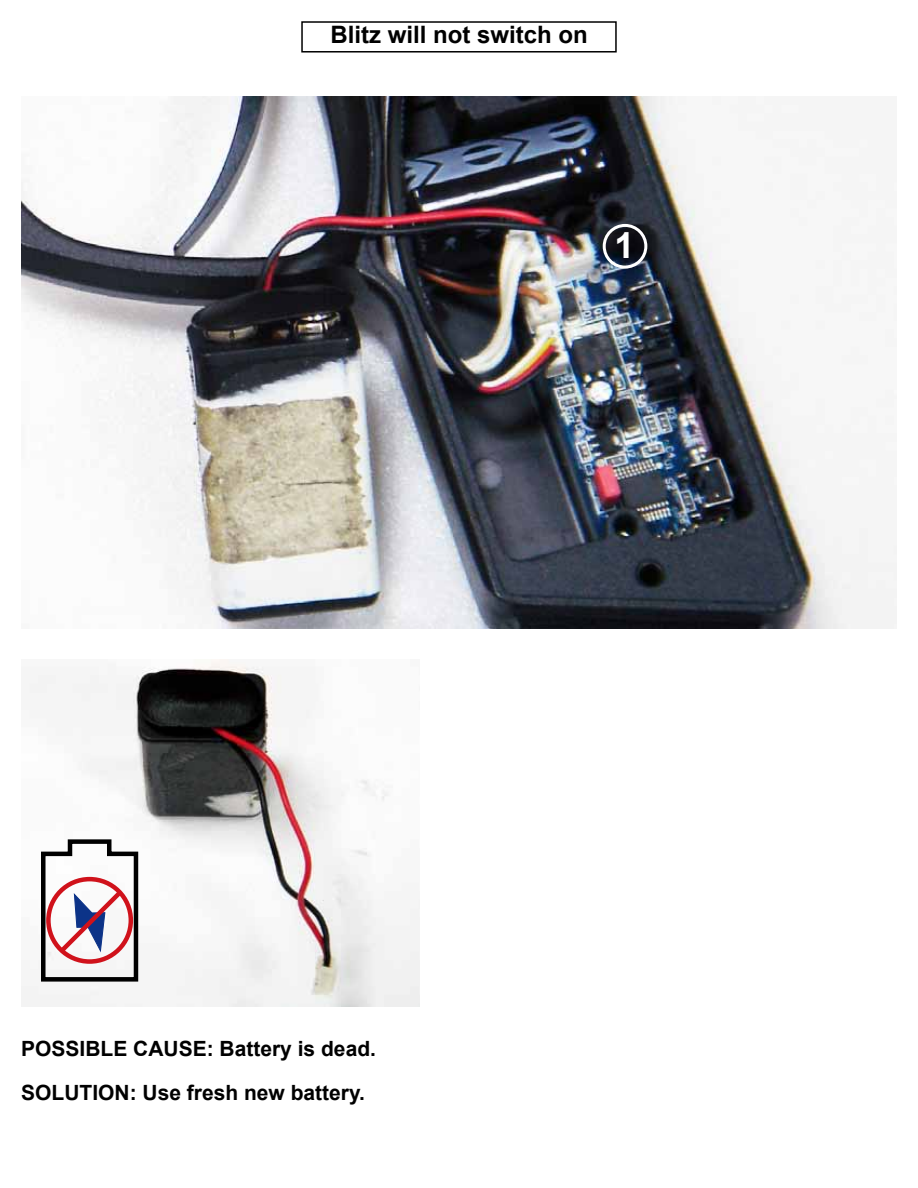
<style>
.page{position:relative;width:918px;height:1188px;background:#fff}
.page>*{position:absolute;margin:0;border:0;box-sizing:border-box;transform-origin:0 0}
.t1{font:700 36px "Arial";color:#fff}
.t2{font:700 24px "Arial";color:#000}
.t3{font:700 21px/44.7px "Arial";color:#000}
</style>
<div class="page">
<img style="left:21px;top:660px;width:398px;height:346px">
<img style="left:21px;top:97px;width:876px;height:531px">
<svg style="left:39px;top:837px;width:101px;height:147px"></svg>
<div style="left:301px;top:21px;width:316px;height:32px;border:2px solid #000"></div>
<div style="left:603px;top:224px;width:44px;height:45px;border:3px solid #fff;border-radius:50%"></div>
<p class="t2" style="left:330px;top:19px;width:259px">Blitz will not switch on</p>
<h1 class="t1" style="left:614px;top:222px;width:22px">1</h1>
<p class="t3" style="left:21px;top:1027px;width:356px">POSSIBLE CAUSE: Battery is dead.<br>SOLUTION: Use fresh new battery.</p>
</div>
